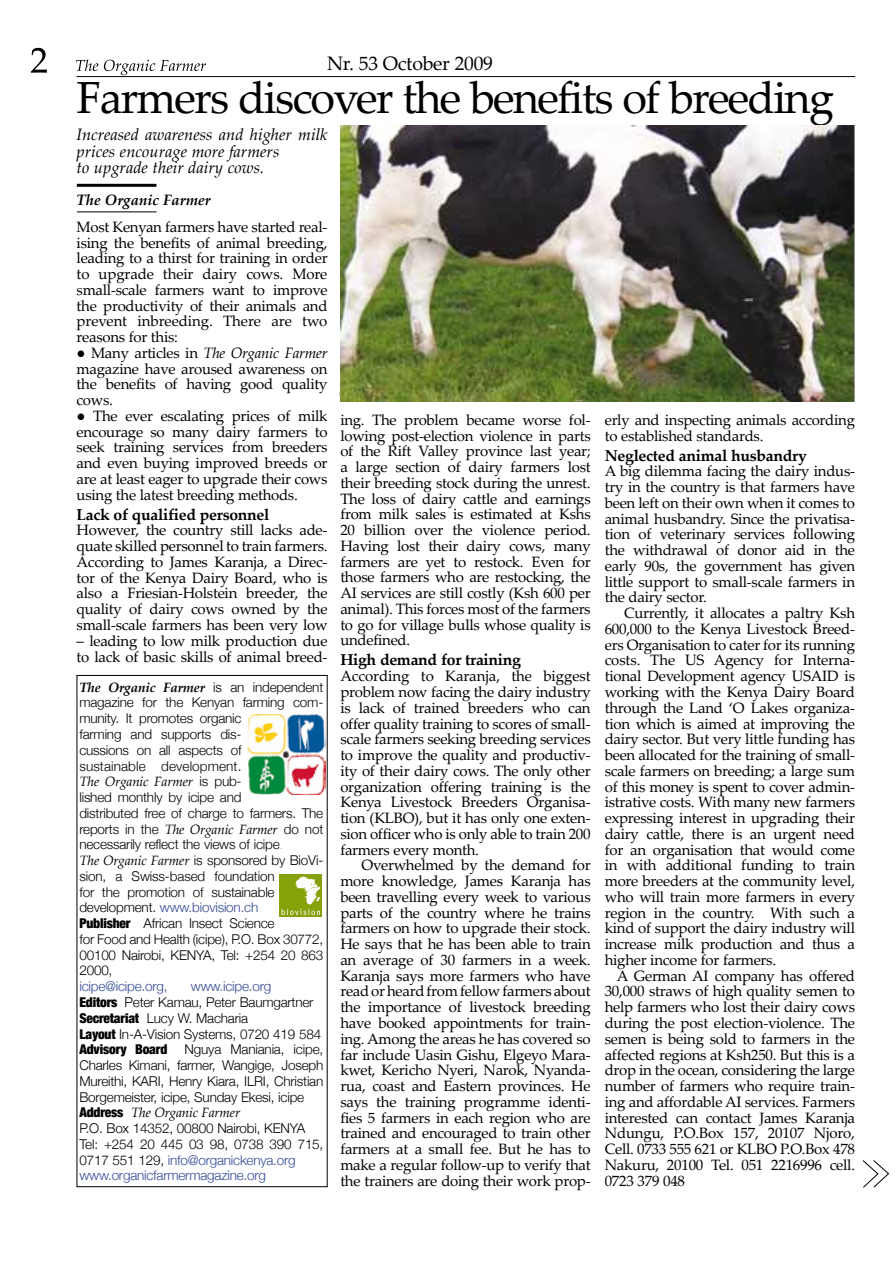
<style>
.page{position:relative;width:895px;height:1267px;background:#fff}
.page>*{position:absolute;margin:0;border:0;box-sizing:border-box;transform-origin:0 0}
.t1{font:45px "Palatino Linotype";letter-spacing:-.04em;color:#000}
.t2{font:19.5px "Palatino Linotype";letter-spacing:-.015em;color:#000}
.t3{font:italic 16.5px/16.5px "Palatino Linotype";color:#000}
.t4{font:700 15.75px "Palatino Linotype";letter-spacing:-.02em;color:#000}
.t5{font:15px/15.8px "Palatino Linotype";letter-spacing:-.02em;color:#000;text-align:justify}
.t6{font:italic 700 15px "Palatino Linotype";color:#000}
.t7{font:300 13.5px/15.8px "Helvetica Neue";letter-spacing:-.015em;color:#000}
.t8{font:italic 13.5px "Palatino Linotype";letter-spacing:-.015em;color:#000}
.t9{font:italic 700 13.5px "Palatino Linotype";letter-spacing:-.015em;color:#000}
.t10{font:300 13.5px "Helvetica Neue";letter-spacing:-.015em;color:#314996}
.s1{font-style:italic}
.s2{font-family:"Helvetica Neue";font-weight:300;font-style:normal}
.s3{font-family:"Palatino Linotype";font-weight:400;font-style:italic}
.s4{font-weight:200}
.s5{color:#314996}
.s6{font-weight:900;font-stretch:condensed}
.s7{font-family:"Helvetica Neue";font-weight:900;font-style:normal;font-stretch:condensed}
</style>
<div class="page">
<hr style="left:77px;top:76px;width:778px;height:1px;background:#000">
<hr style="left:77px;top:184px;width:79px;height:3px;background:#000">
<hr style="left:77px;top:211px;width:79px;height:1px;background:#000">
<svg style="left:31px;top:48px;width:16px;height:25px"></svg>
<svg style="left:76px;top:59px;width:130px;height:16px"></svg>
<img style="left:247px;top:714px;width:78px;height:80px">
<svg style="left:862px;top:1160px;width:27px;height:28px"></svg>
<img style="left:340px;top:125px;width:514px;height:276px">
<div style="left:279px;top:874px;width:43px;height:42px;background:#86a20b"></div>
<svg style="left:281px;top:908px;width:39px;height:7px"></svg>
<img style="left:295px;top:876px;width:26px;height:29px">
<h2 class="t2" style="left:327px;top:50px;width:167px">Nr. 53 October 2009</h2>
<h1 class="t1" style="left:77px;top:66px;width:759px">Farmers discover the benefits of breeding</h1>
<p class="t3" style="left:77px;top:126px;width:252px">Increased awareness and higher milk prices encourage more farmers<br>to upgrade their dairy cows.</p>
<p class="t6" style="left:77px;top:189px;width:136px">The Organic Farmer</p>
<p class="t5" style="left:77px;top:218px;width:252px">Most Kenyan farmers have started real&shy;ising the benefits of animal breeding, leading to a thirst for training in order to upgrade their dairy cows. More small-scale farmers want to improve the productivity of their animals and prevent inbreeding. There are two reasons for this:</p>
<p class="t5" style="left:77px;top:344px;width:252px">● Many articles in <span class="s1">The Organic Farmer </span>magazine have aroused awareness on the benefits of having good quality cows.</p>
<p class="t5" style="left:77px;top:407px;width:252px">● The ever escalating prices of milk encourage so many dairy farmers to seek training services from breeders and even buying improved breeds or are at least eager to upgrade their cows using the latest breeding methods.</p>
<p class="t4" style="left:77px;top:503px;width:194px">Lack of qualified personnel</p>
<p class="t5" style="left:77px;top:522px;width:252px">However, the country still lacks ade&shy;quate skilled personnel to train farmers.<br>According to James Karanja, a Direc&shy;tor of the Kenya Dairy Board, who is also a Friesian-Holstein breeder, the quality of dairy cows owned by the small-scale farmers has been very low</p>
<p class="t5" style="left:77px;top:632px;width:252px">– leading to low milk production due to lack of basic skills of animal breed-</p>
<p class="t9" style="left:79px;top:677px;width:245px">The Organic Farmer <span class="s2">is an independent</span></p>
<p class="t7" style="left:79px;top:694px;width:245px">magazine for the Kenyan farming com&shy;munity. It promotes organic<br>farming and supports dis-<br>cussions on all aspects of<br>sustainable development.</p>
<p class="t8" style="left:79px;top:772px;width:164px">The Organic Farmer <span class="s2">is pub-</span></p>
<p class="t7" style="left:79px;top:789px;width:245px">lished monthly by icipe and<br>distributed free of charge to farmers. The reports in the <span class="s3">The Organic Farmer</span> do not necessarily reflect the views of icipe<span class="s4">.<br></span><span class="s3">The Organic Farmer</span> is sponsored by BioVi&shy;sion, a Swiss-based foundation<br>for the promotion of sustainable development. <span class="s5">www.biovision.ch<br></span><span class="s6">Publisher</span> African Insect Science<br>for Food and Health (icipe), P.O. Box 30772, 00100 Nairobi, KENYA, Tel: +254 20 863<br>2000,</p>
<p class="t10" style="left:79px;top:978px;width:90px">icipe@icipe.org,</p>
<p class="t7" style="left:79px;top:978px;width:243px;text-indent:111px"><span class="s5">www.icipe.org<br></span><span class="s6">Editors</span> Peter Kamau, Peter Baumgartner<br><span class="s6">Secretariat</span> Lucy W. Macharia<br><span class="s6">Layout</span> In-A-Vision Systems, 0720 419 584<br><span class="s6">Advisory Board</span></p>
<p class="t7" style="left:79px;top:1041px;width:245px;text-align:justify;text-indent:105px">Nguya Maniania, icipe, Charles Kimani, farmer, Wangige, Joseph Mureithi, KARI, Henry Kiara, ILRI, Christian Borgemeister, icipe, Sunday Ekesi, icipe</p>
<p class="t8" style="left:79px;top:1102px;width:162px"><span class="s7">Address</span> The Organic Farmer</p>
<p class="t7" style="left:79px;top:1119px;width:245px">P.O. Box 14352, 00800 Nairobi, KENYA Tel: +254 20 445 03 98, 0738 390 715, 0717 551 129, <span class="s5">info@organickenya.org www.organicfarmermagazine.org</span></p>
<p class="t5" style="left:340px;top:411px;width:252px">ing. The problem became worse fol&shy;lowing post-election violence in parts of the Rift Valley province last year; a large section of dairy farmers lost their breeding stock during the unrest.<br>The loss of dairy cattle and earnings from milk sales is estimated at Kshs 20 billion over the violence period.<br>Having lost their dairy cows, many farmers are yet to restock. Even for those farmers who are restocking, the AI services are still costly (Ksh 600 per animal). This forces most of the farmers to go for village bulls whose quality is undefined.</p>
<p class="t4" style="left:340px;top:649px;width:182px">High demand for training</p>
<p class="t5" style="left:340px;top:667px;width:252px">According to Karanja, the biggest problem now facing the dairy industry is lack of trained breeders who can offer quality training to scores of small&shy;scale farmers seeking breeding services to improve the quality and productiv&shy;ity of their dairy cows. The only other organization offering training is the Kenya Livestock Breeders Organisa&shy;tion (KLBO), but it has only one exten&shy;sion officer who is only able to train 200 farmers every month.</p>
<p class="t5" style="left:340px;top:856px;width:252px;text-indent:21px">Overwhelmed by the demand for more knowledge, James Karanja has been travelling every week to various parts of the country where he trains farmers on how to upgrade their stock.<br>He says that he has been able to train an average of 30 farmers in a week.<br>Karanja says more farmers who have read or heard from fellow farmers about the importance of livestock breeding have booked appointments for train&shy;ing. Among the areas he has covered so far include Uasin Gishu, Elgeyo Mara&shy;kwet, Kericho Nyeri, Narok, Nyanda&shy;rua, coast and Eastern provinces. He says the training programme identi&shy;fies 5 farmers in each region who are trained and encouraged to train other farmers at a small fee. But he has to make a regular follow-up to verify that the trainers are doing their work prop-</p>
<p class="t5" style="left:604px;top:411px;width:252px">erly and inspecting animals according to established standards.</p>
<p class="t4" style="left:604px;top:444px;width:203px">Neglected animal husbandry</p>
<p class="t5" style="left:604px;top:462px;width:252px">A big dilemma facing the dairy indus&shy;try in the country is that farmers have been left on their own when it comes to animal husbandry. Since the privatisa&shy;tion of veterinary services following the withdrawal of donor aid in the early 90s, the government has given little support to small-scale farmers in the dairy sector.</p>
<p class="t5" style="left:604px;top:604px;width:252px;text-indent:19px">Currently, it allocates a paltry Ksh 600,000 to the Kenya Livestock Breed&shy;ers Organisation to cater for its running costs. The US Agency for Interna&shy;tional Development agency USAID is working with the Kenya Dairy Board through the Land ‘O Lakes organiza&shy;tion which is aimed at improving the dairy sector. But very little funding has been allocated for the training of small&shy;scale farmers on breeding; a large sum of this money is spent to cover admin&shy;istrative costs. With many new farmers expressing interest in upgrading their dairy cattle, there is an urgent need for an organisation that would come in with additional funding to train more breeders at the community level, who will train more farmers in every region in the country. With such a kind of support the dairy industry will increase milk production and thus a higher income for farmers.</p>
<p class="t5" style="left:604px;top:966px;width:252px;text-indent:12px">A German AI company has offered 30,000 straws of high quality semen to help farmers who lost their dairy cows during the post election-violence. The semen is being sold to farmers in the affected regions at Ksh250. But this is a drop in the ocean, considering the large number of farmers who require train&shy;ing and affordable AI services. Farmers interested can contact James Karanja Ndungu, P.O.Box 157, 20107 Njoro, Cell. 0733 555 621 or KLBO P.O.Box 478<br>Nakuru, 20100 Tel. 051 2216996 cell.<br>0723 379 048</p>
</div>
